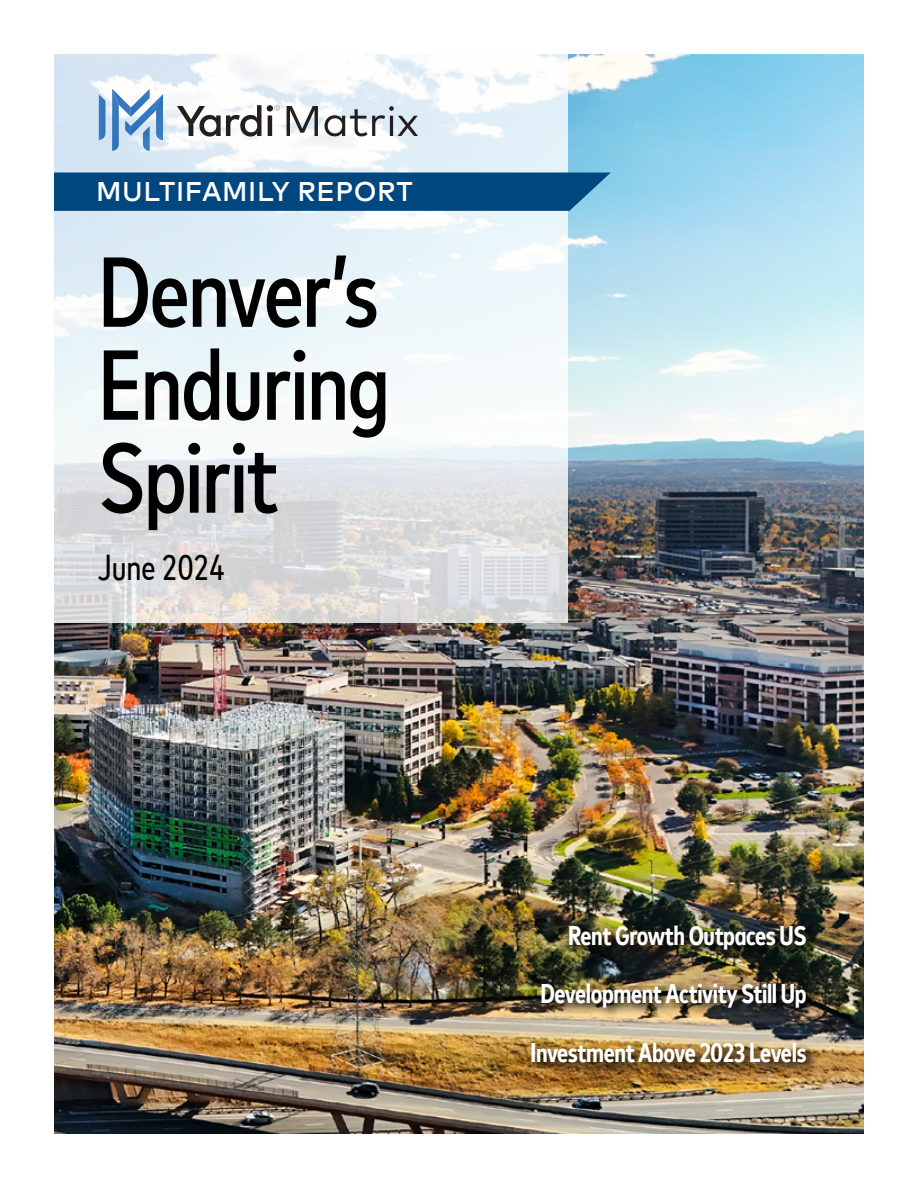
<style>
.page{position:relative;width:918px;height:1188px;background:#fff}
.page>*{position:absolute;margin:0;border:0;box-sizing:border-box;transform-origin:0 0}
.t1{font:500 condensed 99px/93px "Mark Offc Pro";letter-spacing:-.02em;color:#000;text-align:justify}
.t2{font:condensed 36px "Mark Offc Pro";color:#000}
.t3{font:700 condensed 27px/58.5px "Mark Offc Pro";letter-spacing:-.015em;color:#fff;text-align:right}
.t4{font:500 27px "Mark Offc Pro";letter-spacing:.02em;color:#fff}
</style>
<div class="page">
<img style="left:54px;top:54px;width:810px;height:1080px">
<svg style="left:54px;top:54px;width:513px;height:569px"></svg>
<div style="left:54px;top:173px;width:557px;height:38px;background:#00467f"></div>
<img style="left:528px;top:922px;width:292px;height:152px">
<svg style="left:177px;top:105px;width:84px;height:32px"></svg>
<svg style="left:267px;top:105px;width:13px;height:31px"></svg>
<svg style="left:287px;top:106px;width:31px;height:30px"></svg>
<svg style="left:324px;top:106px;width:94px;height:30px"></svg>
<svg style="left:99px;top:94px;width:6px;height:46px"></svg>
<svg style="left:112px;top:89px;width:51px;height:62px"></svg>
<p class="t4" style="left:96px;top:171px;width:318px">MULTIFAMILY REPORT</p>
<h1 class="t1" style="left:98px;top:238px;width:294px">Denver’s Enduring Spirit</h1>
<h2 class="t2" style="left:98px;top:541px;width:128px">June 2024</h2>
<p class="t3" style="left:531px;top:904px;width:278px">Rent Growth Outpaces US<br>Development Activity Still Up<br>Investment Above 2023 Levels</p>
</div>
